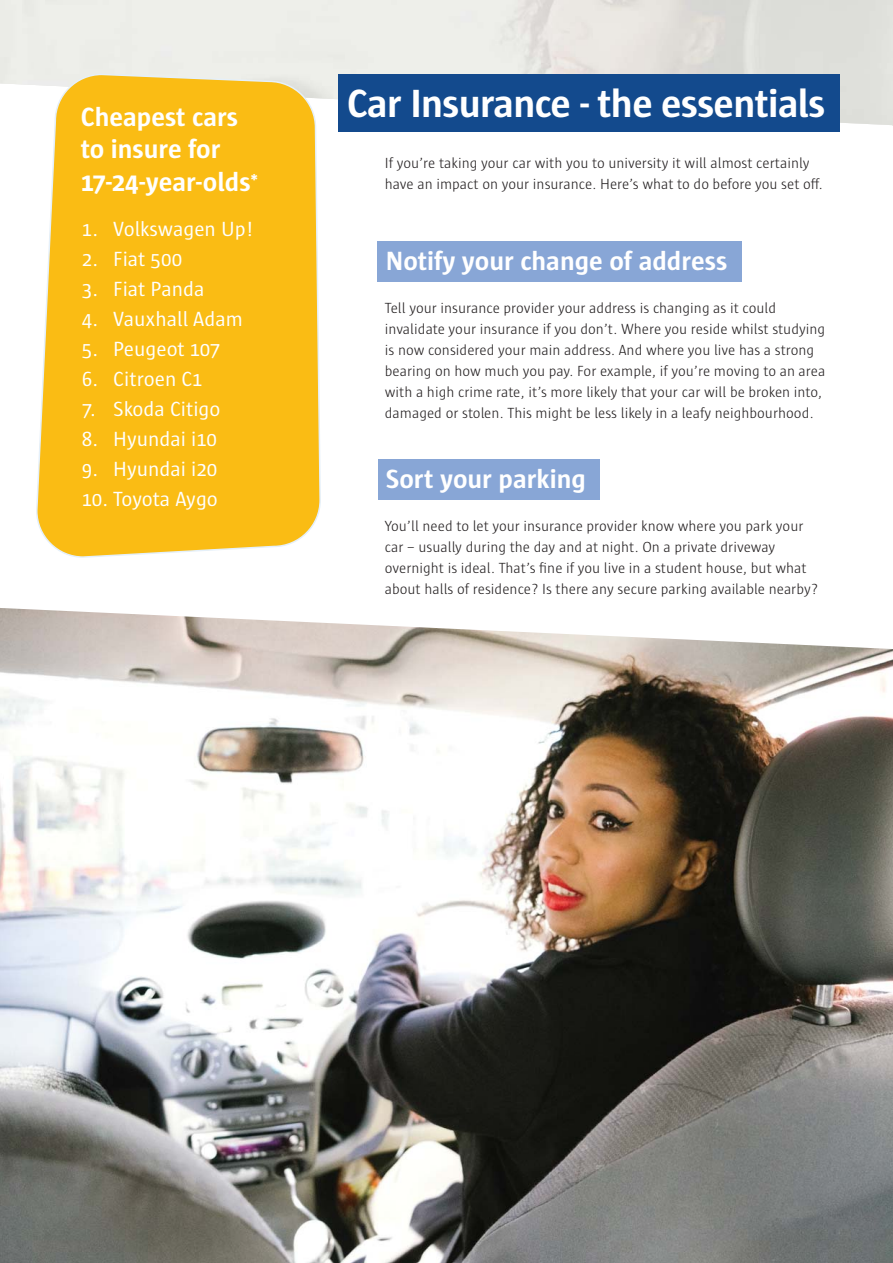
<style>
.page{position:relative;width:893px;height:1263px;background:#fff}
.page>*{position:absolute;margin:0;border:0;box-sizing:border-box;transform-origin:0 0}
.t1{font:700 40.2px "Sun";letter-spacing:-.015em;color:#fff}
.t2{font:700 27px/32.4px "Sun";color:#fff}
.t3{font:21px "Sun";color:#fff}
.t4{font:300 15px/21px "Sun";color:#231f20}
</style>
<div class="page">
<svg style="left:0;top:0;width:893px;height:125px;background:#e7e7e3"></svg>
<img style="left:0;top:608px;width:893px;height:655px">
<div style="left:378px;top:241px;width:364px;height:41px;background:#88a6d6"></div>
<div style="left:378px;top:459px;width:222px;height:41px;background:#88a6d6"></div>
<div style="left:339px;top:75px;width:501px;height:57px;background:#134a8d"></div>
<svg style="left:35px;top:73px;width:287px;height:485px;background:#f9c129"></svg>
<h2 class="t2" style="left:81px;top:103px;width:179px">Cheapest cars to insure for<br>17-24-year-olds<sup>*</sup></h2>
<h3 class="t3" style="left:82px;top:221px;width:173px">1. Volkswagen Up!</h3>
<h3 class="t3" style="left:82px;top:251px;width:102px">2. Fiat 500</h3>
<h3 class="t3" style="left:82px;top:281px;width:124px">3. Fiat Panda</h3>
<h3 class="t3" style="left:82px;top:311px;width:163px">4. Vauxhall Adam</h3>
<h3 class="t3" style="left:82px;top:341px;width:140px">5. Peugeot 107</h3>
<h3 class="t3" style="left:82px;top:371px;width:122px">6. Citroen C1</h3>
<h3 class="t3" style="left:82px;top:401px;width:140px">7. Skoda Citigo</h3>
<h3 class="t3" style="left:82px;top:431px;width:137px">8. Hyundai i10</h3>
<h3 class="t3" style="left:82px;top:461px;width:137px">9. Hyundai i20</h3>
<h3 class="t3" style="left:82px;top:491px;width:138px">10. Toyota Aygo</h3>
<h1 class="t1" style="left:347px;top:89px;width:479px">Car Insurance - the essentials</h1>
<p class="t4" style="left:385px;top:154px;width:439px">If you’re taking your car with you to university it will almost certainly have an impact on your insurance. Here’s what to do before you set off.</p>
<h2 class="t2" style="left:386px;top:247px;width:343px">Notify your change of address</h2>
<p class="t4" style="left:385px;top:299px;width:442px">Tell your insurance provider your address is changing as it could invalidate your insurance if you don’t. Where you reside whilst studying is now considered your main address. And where you live has a strong bearing on how much you pay. For example, if you’re moving to an area with a high crime rate, it’s more likely that your car will be broken into, damaged or stolen. This might be less likely in a leafy neighbourhood.</p>
<h2 class="t2" style="left:386px;top:465px;width:202px">Sort your parking</h2>
<p class="t4" style="left:385px;top:517px;width:435px">You’ll need to let your insurance provider know where you park your car – usually during the day and at night. On a private driveway overnight is ideal. That’s fine if you live in a student house, but what about halls of residence? Is there any secure parking available nearby?</p>
</div>
